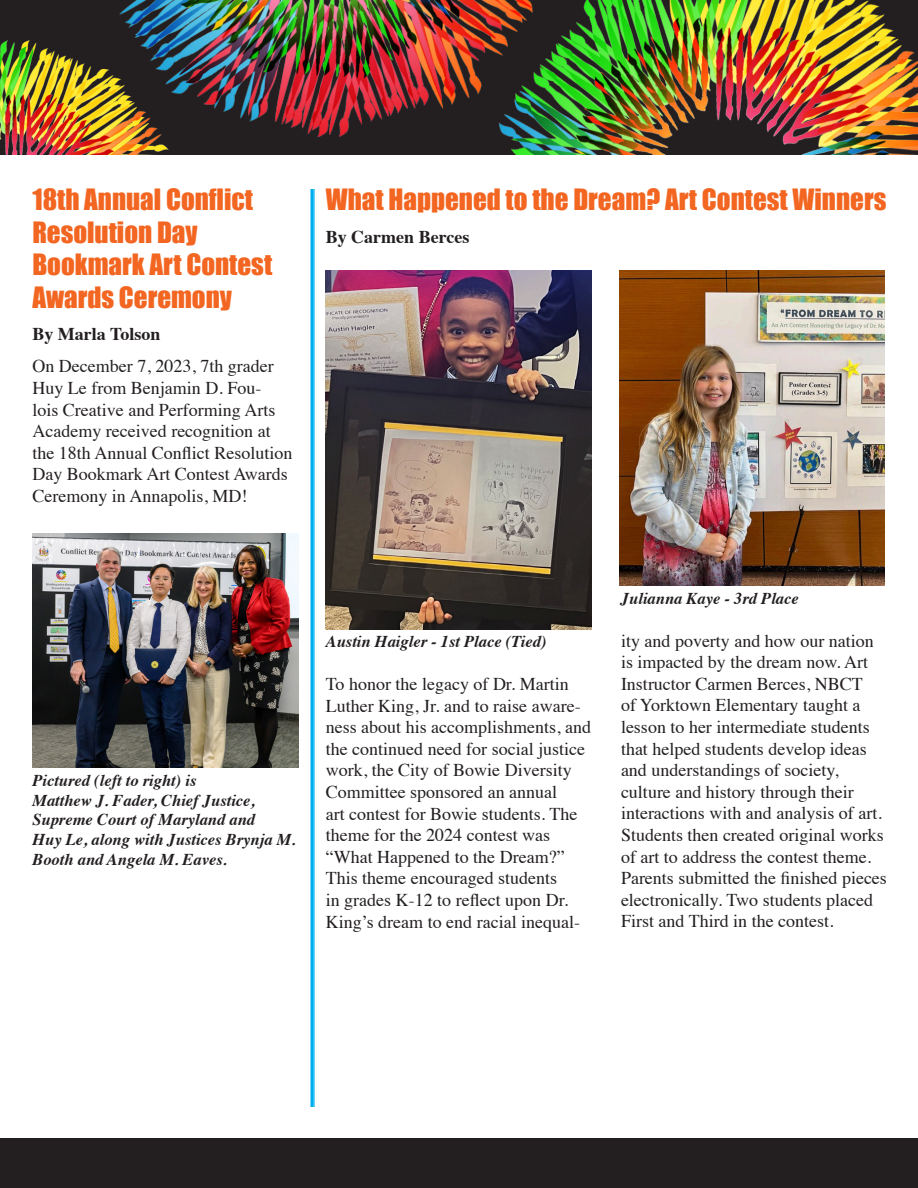
<style>
.page{position:relative;width:918px;height:1188px;background:#fff}
.page>*{position:absolute;margin:0;border:0;box-sizing:border-box;transform-origin:0 0}
.Header_After_Front_Story{font:27px/32.4px "Impact";color:#f36621}
.Body_Copy{font:18px/21.6px "Times";color:#231f20}
.By_Line{font:700 18px "Times";color:#231f20}
.Photo_Caption{font:italic 700 16.5px/19.8px "Times";color:#231f20}
</style>
<div class="page">
<div style="left:0;top:1139px;width:918px;height:49px;background:#231f20"></div>
<div style="left:0;top:0;width:918px;height:154px;background:#231f20"></div>
<img style="left:0;top:40px;width:169px;height:114px">
<img style="left:511px;top:0;width:407px;height:154px">
<img style="left:75px;top:0;width:492px;height:145px">
<img style="left:326px;top:271px;width:266px;height:359px">
<img style="left:619px;top:270px;width:265px;height:315px">
<svg style="left:310px;top:189px;width:5px;height:918px;background:#36c0f2"></svg>
<img style="left:32px;top:533px;width:267px;height:234px">
<p class="Header_After_Front_Story" style="left:32px;top:183px;width:241px">18th Annual Conflict<br>Resolution Day<br>Bookmark Art Contest<br>Awards Ceremony</p>
<p class="By_Line" style="left:32px;top:317px;width:130px">By Marla Tolson</p>
<p class="Body_Copy" style="left:32px;top:354px;width:262px">On December 7, 2023, 7th grader<br>Huy Le from Benjamin D. Fou-<br>lois Creative and Performing Arts<br>Academy received recognition at the 18th Annual Conflict Resolution<br>Day Bookmark Art Contest Awards<br>Ceremony in Annapolis, MD!</p>
<p class="Header_After_Front_Story" style="left:326px;top:183px;width:562px">What Happened to the Dream? Art Contest Winners</p>
<p class="By_Line" style="left:326px;top:219px;width:145px">By Carmen Berces</p>
<p class="Photo_Caption" style="left:32px;top:769px;width:265px">Pictured (left to right) is<br>Matthew J. Fader, Chief Justice,<br>Supreme Court of Maryland and<br>Huy Le, along with Justices Brynja M.<br>Booth and Angela M. Eaves.</p>
<p class="Photo_Caption" style="left:326px;top:630px;width:222px">Austin Haigler - 1st Place (Tied)</p>
<p class="Body_Copy" style="left:326px;top:672px;width:267px">To honor the legacy of Dr. Martin Luther King, Jr. and to raise aware&shy;ness about his accomplishments, and the continued need for social justice work, the City of Bowie Diversity Committee sponsored an annual<br>art contest for Bowie students. The theme for the 2024 contest was “What Happened to the Dream?” This theme encouraged students<br>in grades K-12 to reflect upon Dr.<br>King’s dream to end racial inequal-</p>
<p class="Photo_Caption" style="left:621px;top:587px;width:179px">Julianna Kaye - 3rd Place</p>
<p class="Body_Copy" style="left:621px;top:628px;width:267px">ity and poverty and how our nation is impacted by the dream now. Art Instructor Carmen Berces, NBCT<br>of Yorktown Elementary taught a lesson to her intermediate students that helped students develop ideas and understandings of society, culture and history through their interactions with and analysis of art.<br>Students then created original works of art to address the contest theme.<br>Parents submitted the finished pieces electronically. Two students placed First and Third in the contest.</p>
</div>
